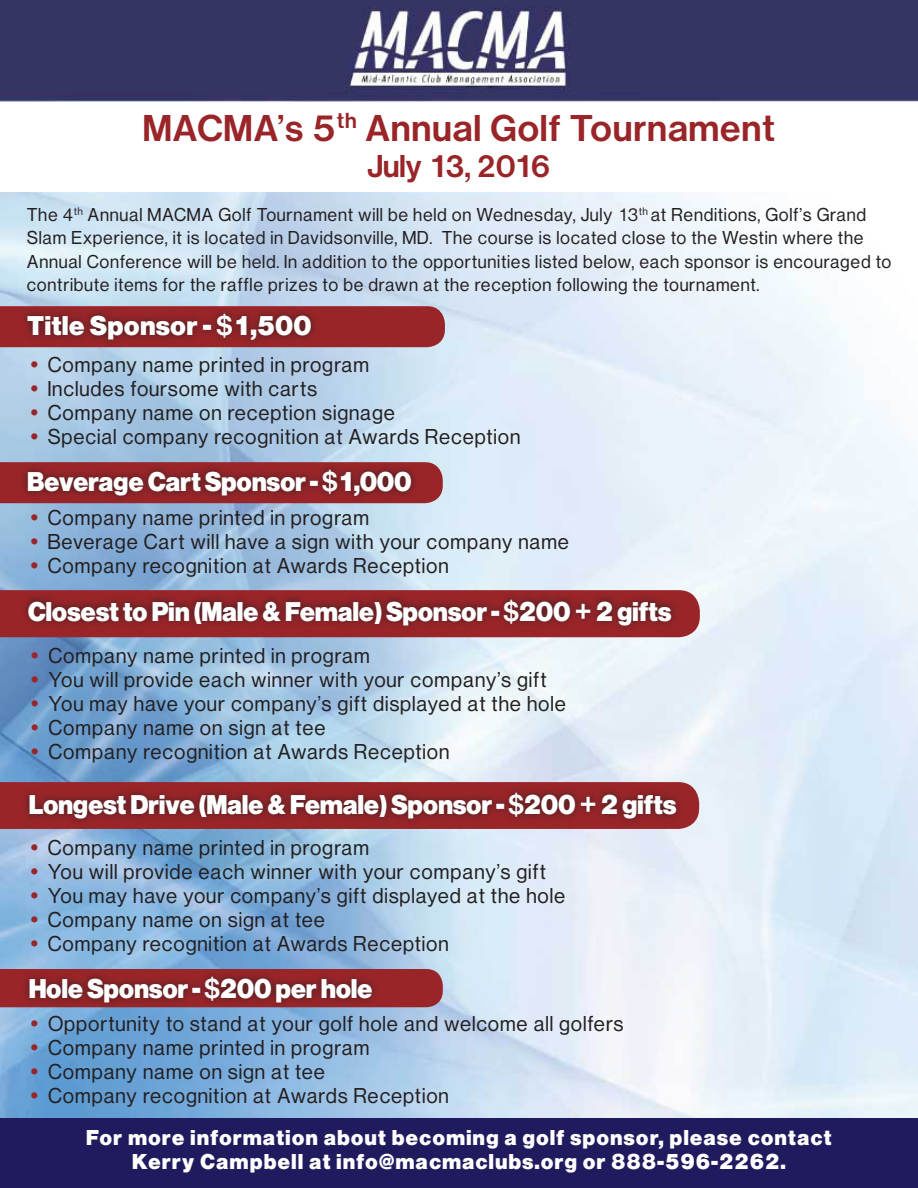
<style>
.page{position:relative;width:918px;height:1188px;background:#fff}
.page>*{position:absolute;margin:0;border:0;box-sizing:border-box;transform-origin:0 0}
.t1{font:700 39px "Nimbus San P";letter-spacing:.05em;color:#992529}
.t2{font:700 33px "Nimbus San P";letter-spacing:.02em;color:#992529}
.t3{font:28.35px "Nimbus San P Blac";letter-spacing:.01em;color:#fff;scale:.94 1}
.t4{font:28.35px "Nimbus San P Blac";letter-spacing:.03em;color:#fff}
.t5{font:22.5px "Nimbus San P";letter-spacing:.07em;color:#231f20}
.t6{font:22.5px "Nimbus San P Blac";letter-spacing:.07em;color:#fff}
.t7{font:19.5px/23.4px "Nimbus San P";letter-spacing:.07em;color:#231f20}
.s1{font-family:"Nimbus San P";font-weight:700}
.s2{color:#992529}
</style>
<div class="page">
<img style="left:0;top:192px;width:918px;height:926px">
<img style="left:0;top:0;width:918px;height:102px">
<div style="left:0;top:1118px;width:918px;height:70px;background:#201b5e"></div>
<div style="left:0;top:306px;width:445px;height:41px;background:#992529"></div>
<div style="left:20px;top:306px;width:299px;height:41px;background:#231f20;opacity:.75"></div>
<svg style="left:0;top:462px;width:443px;height:41px;background:#9d3439"></svg>
<div style="left:20px;top:462px;width:399px;height:41px;background:#231f20;opacity:.75"></div>
<svg style="left:0;top:590px;width:700px;height:47px;background:#9c2e32"></svg>
<div style="left:21px;top:592px;width:658px;height:41px;background:#231f20;opacity:.75"></div>
<svg style="left:0;top:782px;width:699px;height:47px;background:#9b2d32"></svg>
<div style="left:21px;top:785px;width:662px;height:41px;background:#231f20;opacity:.75"></div>
<div style="left:0;top:969px;width:443px;height:38px;background:#992529"></div>
<div style="left:21px;top:969px;width:358px;height:41px;background:#231f20;opacity:.75"></div>
<p class="t1" style="left:143px;top:107px;width:633px">MACMA’s 5<sup>th</sup> Annual Golf Tournament</p>
<p class="t2" style="left:368px;top:148px;width:184px">July 13, 2016</p>
<p class="t7" style="left:27px;top:202px;width:865px">The 4<sup>th</sup> Annual MACMA Golf Tournament will be held on Wednesday, July 13<sup>th</sup> at Renditions, Golf’s Grand Slam Experience, it is located in Davidsonville, MD. The course is located close to the Westin where the Annual Conference will be held. In addition to the opportunities listed below, each sponsor is encouraged to contribute items for the raffle prizes to be drawn at the reception following the tournament.</p>
<p class="t4" style="left:28px;top:313px;width:285px">Title Sponsor - <span class="s1">$</span>1,500</p>
<p class="t5" style="left:27px;top:352px;width:343px"><span class="s2">•</span> Company name printed in program</p>
<p class="t5" style="left:27px;top:376px;width:291px"><span class="s2">•</span> Includes foursome with carts</p>
<p class="t5" style="left:27px;top:400px;width:369px"><span class="s2">•</span> Company name on reception signage</p>
<p class="t5" style="left:27px;top:424px;width:495px"><span class="s2">•</span> Special company recognition at Awards Reception</p>
<p class="t3" style="left:28px;top:469px;width:410px">Beverage Cart Sponsor - <span class="s1">$</span>1,000</p>
<p class="t5" style="left:27px;top:505px;width:343px"><span class="s2">•</span> Company name printed in program</p>
<p class="t5" style="left:27px;top:529px;width:543px"><span class="s2">•</span> Beverage Cart will have a sign with your company name</p>
<p class="t5" style="left:27px;top:553px;width:423px"><span class="s2">•</span> Company recognition at Awards Reception</p>
<p class="t3" style="left:28px;top:599px;width:686px">Closest to Pin (Male &amp; Female) Sponsor - <span class="s1">$</span>200 + 2 gifts</p>
<p class="t5" style="left:28px;top:643px;width:343px"><span class="s2">•</span> Company name printed in program</p>
<p class="t5" style="left:28px;top:667px;width:520px"><span class="s2">•</span> You will provide each winner with your company’s gift</p>
<p class="t5" style="left:28px;top:691px;width:540px"><span class="s2">•</span> You may have your company’s gift displayed at the hole</p>
<p class="t5" style="left:28px;top:715px;width:299px"><span class="s2">•</span> Company name on sign at tee</p>
<p class="t5" style="left:28px;top:739px;width:423px"><span class="s2">•</span> Company recognition at Awards Reception</p>
<p class="t3" style="left:29px;top:792px;width:690px">Longest Drive (Male &amp; Female) Sponsor - <span class="s1">$</span>200 + 2 gifts</p>
<p class="t5" style="left:27px;top:835px;width:343px"><span class="s2">•</span> Company name printed in program</p>
<p class="t5" style="left:27px;top:859px;width:520px"><span class="s2">•</span> You will provide each winner with your company’s gift</p>
<p class="t5" style="left:27px;top:883px;width:540px"><span class="s2">•</span> You may have your company’s gift displayed at the hole</p>
<p class="t5" style="left:27px;top:907px;width:299px"><span class="s2">•</span> Company name on sign at tee</p>
<p class="t5" style="left:27px;top:931px;width:423px"><span class="s2">•</span> Company recognition at Awards Reception</p>
<p class="t3" style="left:29px;top:976px;width:367px">Hole Sponsor - <span class="s1">$</span>200 per hole</p>
<p class="t5" style="left:27px;top:1012px;width:598px"><span class="s2">•</span> Opportunity to stand at your golf hole and welcome all golfers</p>
<p class="t5" style="left:27px;top:1036px;width:343px"><span class="s2">•</span> Company name printed in program</p>
<p class="t5" style="left:27px;top:1060px;width:299px"><span class="s2">•</span> Company name on sign at tee</p>
<p class="t5" style="left:27px;top:1084px;width:423px"><span class="s2">•</span> Company recognition at Awards Reception</p>
<p class="t6" style="left:87px;top:1127px;width:746px">For more information about becoming a golf sponsor, please contact</p>
<p class="t6" style="left:133px;top:1151px;width:654px">Kerry Campbell at info@macmaclubs.org or 888-596-2262.</p>
</div>
